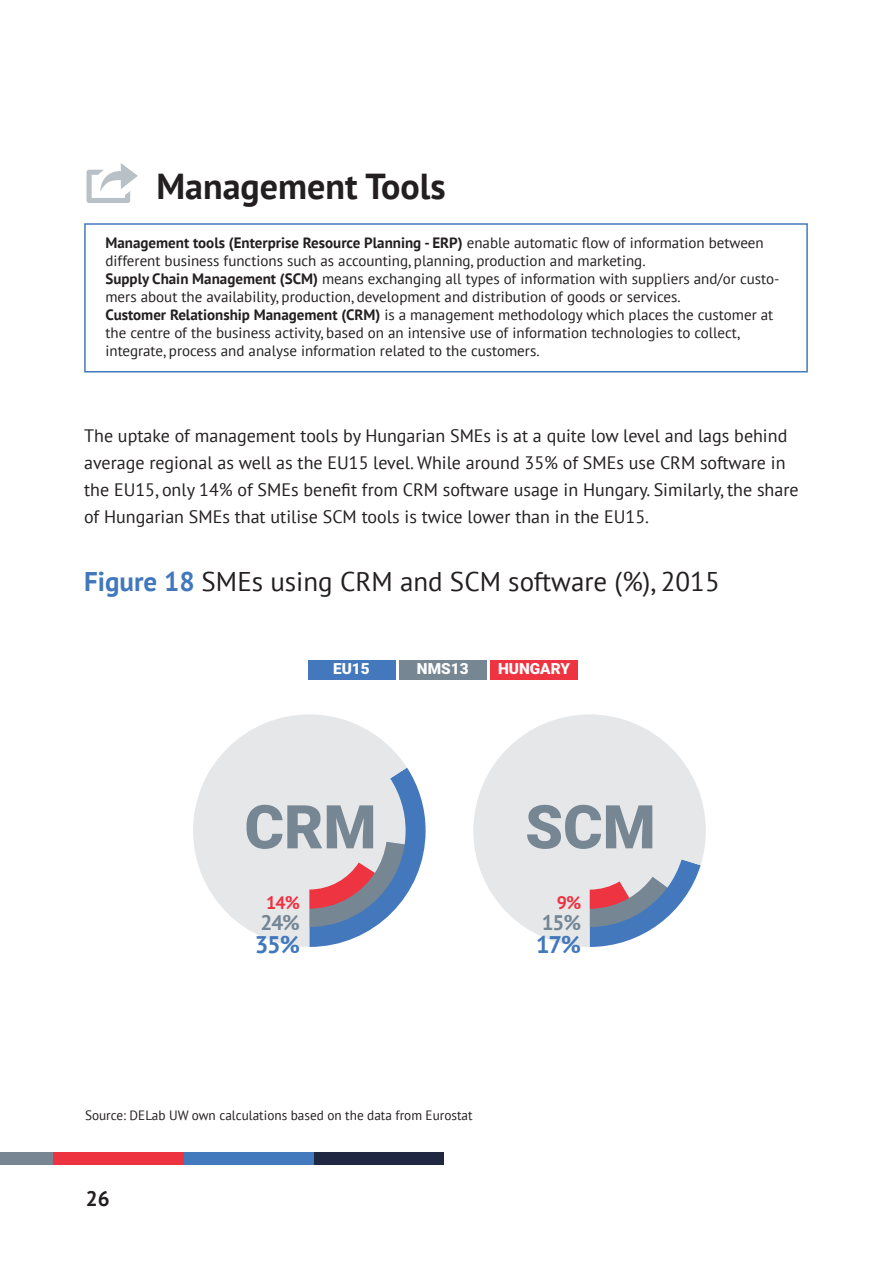
<style>
.page{position:relative;width:893px;height:1263px;background:#fff}
.page>*{position:absolute;margin:0;border:0;box-sizing:border-box;transform-origin:0 0}
.t1{font:900 60.45px "Roboto";color:#778693}
.t2{font:700 36px "PT Sans";color:#231f20}
.t3{font:27px "PT Sans";color:#231f20}
.t4{font:700 24px "PT Sans";color:#4178bd}
.t5{font:700 21px "PT Sans";color:#748694}
.t6{font:700 21px "PT Sans";color:#231f20}
.t7{font:18px/27px "PT Sans";color:#231f20}
.t8{font:700 18px "PT Sans";color:#ee3140}
.t9{font:900 15.3px "Roboto";color:#fff}
.t10{font:15px/18px "PT Sans";color:#231f20}
.t11{font:13.5px "PT Sans";color:#231f20}
.s1{font-weight:700}
.s2{font-weight:700;color:#4178bd}
</style>
<div class="page">
<div style="left:314px;top:1152px;width:130px;height:13px;background:#1f2743"></div>
<div style="left:183px;top:1152px;width:131px;height:13px;background:#4379bd"></div>
<div style="left:53px;top:1152px;width:130px;height:13px;background:#ee3340"></div>
<div style="left:0;top:1152px;width:53px;height:13px;background:#788592"></div>
<div style="left:84px;top:223px;width:724px;height:149px;border:2px solid #4379bd"></div>
<div style="left:308px;top:660px;width:87px;height:19px;background:#4378bd"></div>
<div style="left:399px;top:660px;width:88px;height:19px;background:#778693"></div>
<div style="left:490px;top:660px;width:88px;height:19px;background:#ee3341"></div>
<svg style="left:473px;top:714px;width:233px;height:233px;fill:#e6e7e9"></svg>
<svg style="left:407px;top:768px;width:19px;height:126px"></svg>
<svg style="left:193px;top:714px;width:214px;height:233px;fill:#e6e7e9"></svg>
<svg style="left:87px;top:163px;width:51px;height:40px"></svg>
<h2 class="t2" style="left:156px;top:174px;width:291px">Management Tools</h2>
<p class="t10" style="left:105px;top:234px;width:676px"><span class="s1">Management tools (Enterprise Resource Planning - ERP)</span> enable automatic flow of information between different business functions such as accounting, planning, production and marketing.<br><span class="s1">Supply Chain Management (SCM)</span> means exchanging all types of information with suppliers and/or custo&shy;mers about the availability, production, development and distribution of goods or services.<br><span class="s1">Customer Relationship Management (CRM)</span> is a management methodology which places the customer at the centre of the business activity, based on an intensive use of information technologies to collect, integrate, process and analyse information related to the customers.</p>
<p class="t7" style="left:84px;top:422px;width:716px">The uptake of management tools by Hungarian SMEs is at a quite low level and lags behind average regional as well as the EU15 level. While around 35% of SMEs use CRM software in the EU15, only 14% of SMEs benefit from CRM software usage in Hungary. Similarly, the share of Hungarian SMEs that utilise SCM tools is twice lower than in the EU15.</p>
<h3 class="t3" style="left:84px;top:564px;width:637px"><span class="s2">Figure 18</span> SMEs using CRM and SCM software (%), 2015</h3>
<p class="t9" style="left:333px;top:660px;width:38px">EU15</p>
<p class="t9" style="left:417px;top:660px;width:53px">NMS13</p>
<p class="t9" style="left:498px;top:660px;width:73px">HUNGARY</p>
<h1 class="t1" style="left:244px;top:792px;width:133px">CRM</h1>
<h1 class="t1" style="left:525px;top:792px;width:132px">SCM</h1>
<p class="t8" style="left:266px;top:896px;width:35px">14%</p>
<p class="t8" style="left:557px;top:896px;width:26px">9%</p>
<h3 class="t5" style="left:261px;top:915px;width:41px">24%</h3>
<h3 class="t5" style="left:542px;top:915px;width:41px">15%</h3>
<h3 class="t4" style="left:255px;top:936px;width:46px">35%</h3>
<h3 class="t4" style="left:536px;top:936px;width:46px">17%</h3>
<p class="t11" style="left:85px;top:1106px;width:389px">Source: DELab UW own calculations based on the data from Eurostat</p>
<h3 class="t6" style="left:86px;top:1191px;width:25px">26</h3>
</div>
